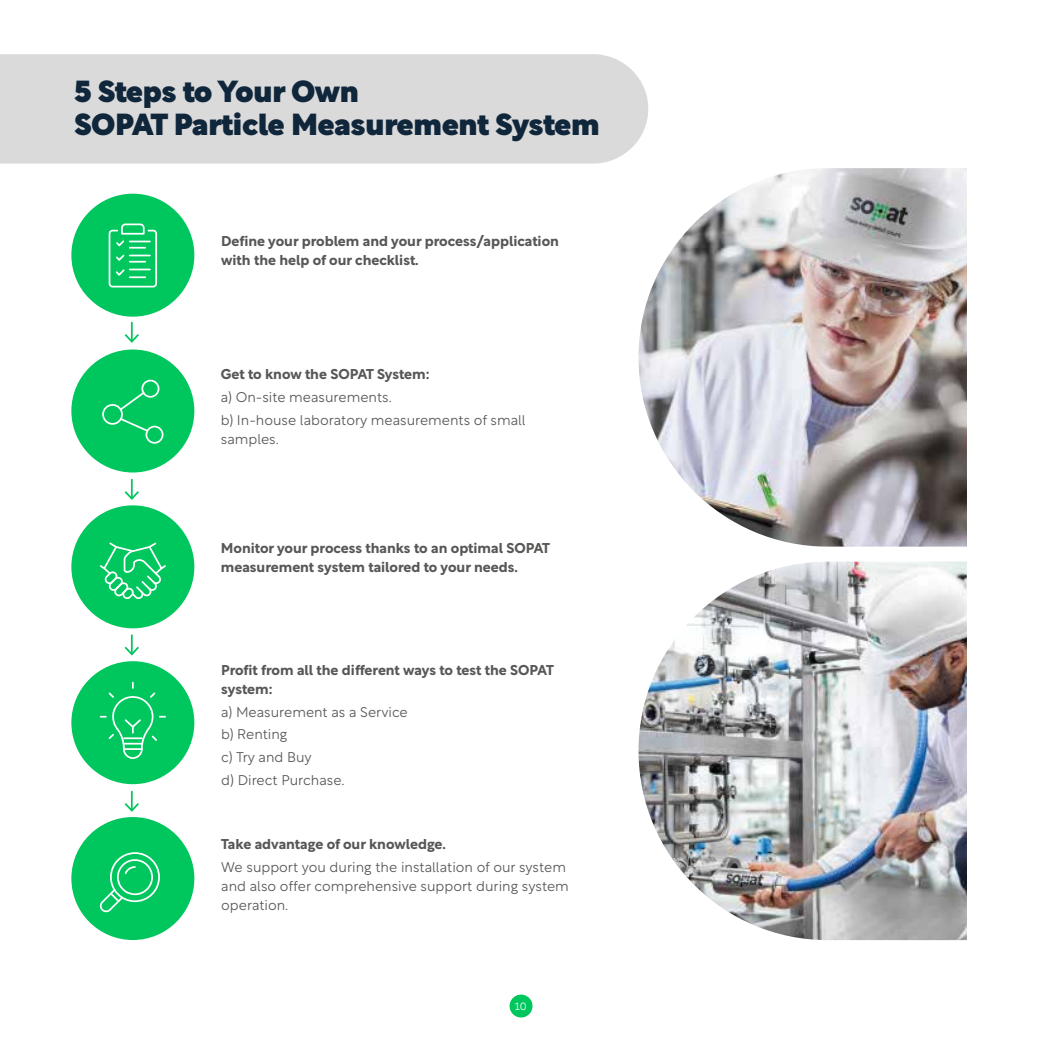
<style>
.page{position:relative;width:1042px;height:1042px;background:#fff}
.page>*{position:absolute;margin:0;border:0;box-sizing:border-box;transform-origin:0 0}
.t1{font:900 29.75px/33.2px "Rotunda";color:#10263b}
.t2{font:700 14px/19.2px "Rotunda";color:#575756}
.t3{font:300 14px/22.8px "Rotunda";color:#575756}
.t4{font:300 10.5px "Rotunda";color:#fff}
</style>
<div class="page">
<div style="left:0;top:54px;width:648px;height:110px;background:#dbdada"></div>
<svg style="left:125px;top:635px;width:14px;height:20px"></svg>
<svg style="left:125px;top:322px;width:14px;height:21px"></svg>
<svg style="left:125px;top:480px;width:14px;height:20px"></svg>
<svg style="left:125px;top:791px;width:14px;height:21px"></svg>
<div style="left:71px;top:194px;width:123px;height:123px;background:#00c65e;border-radius:50%"></div>
<div style="left:109px;top:230px;width:48px;height:57px;border:2px solid #fff;border-radius:3px"></div>
<svg style="left:114px;top:223px;width:36px;height:55px"></svg>
<div style="left:71px;top:661px;width:123px;height:123px;background:#00c65e;border-radius:50%"></div>
<svg style="left:100px;top:682px;width:65px;height:77px"></svg>
<div style="left:71px;top:817px;width:123px;height:123px;background:#00c65e;border-radius:50%"></div>
<svg style="left:99px;top:852px;width:61px;height:61px"></svg>
<div style="left:71px;top:349px;width:123px;height:123px;background:#00c65e;border-radius:50%"></div>
<div style="left:102px;top:404px;width:21px;height:21px;border:2px solid #fff;border-radius:50%"></div>
<div style="left:141px;top:380px;width:18px;height:18px;border:2px solid #fff;border-radius:50%"></div>
<div style="left:145px;top:426px;width:18px;height:18px;border:2px solid #fff;border-radius:50%"></div>
<svg style="left:118px;top:390px;width:32px;height:43px"></svg>
<div style="left:71px;top:505px;width:123px;height:123px;background:#00c65e;border-radius:50%"></div>
<svg style="left:100px;top:542px;width:66px;height:57px"></svg>
<div style="left:509px;top:994px;width:23px;height:23px;background:#00c65e;border-radius:50%"></div>
<img style="left:638px;top:168px;width:329px;height:378px">
<img style="left:638px;top:562px;width:329px;height:378px">
<h1 class="t1" style="left:74px;top:71px;width:527px">5 Steps to Your Own<br>SOPAT Particle Measurement System</h1>
<p class="t2" style="left:221px;top:230px;width:339px">Define your problem and your process/application with the help of our checklist.</p>
<p class="t2" style="left:221px;top:363px;width:210px">Get to know the SOPAT System:</p>
<p class="t3" style="left:221px;top:384px;width:306px">a) On-site measurements.<br>b) In-house laboratory measurements of small</p>
<p class="t3" style="left:221px;top:426px;width:59px">samples.</p>
<p class="t2" style="left:221px;top:537px;width:331px">Monitor your process thanks to an optimal SOPAT measurement system tailored to your needs.</p>
<p class="t2" style="left:221px;top:658px;width:334px">Profit from all the different ways to test the SOPAT system:</p>
<p class="t3" style="left:221px;top:699px;width:188px">a) Measurement as a Service b) Renting<br>c) Try and Buy<br>d) Direct Purchase.</p>
<p class="t2" style="left:221px;top:833px;width:226px">Take advantage of our knowledge.</p>
<p class="t3" style="left:221px;top:856px;width:349px;line-height:19.2px">We support you during the installation of our system and also offer comprehensive support during system operation.</p>
<p class="t4" style="left:515px;top:998px;width:13px">10</p>
</div>
